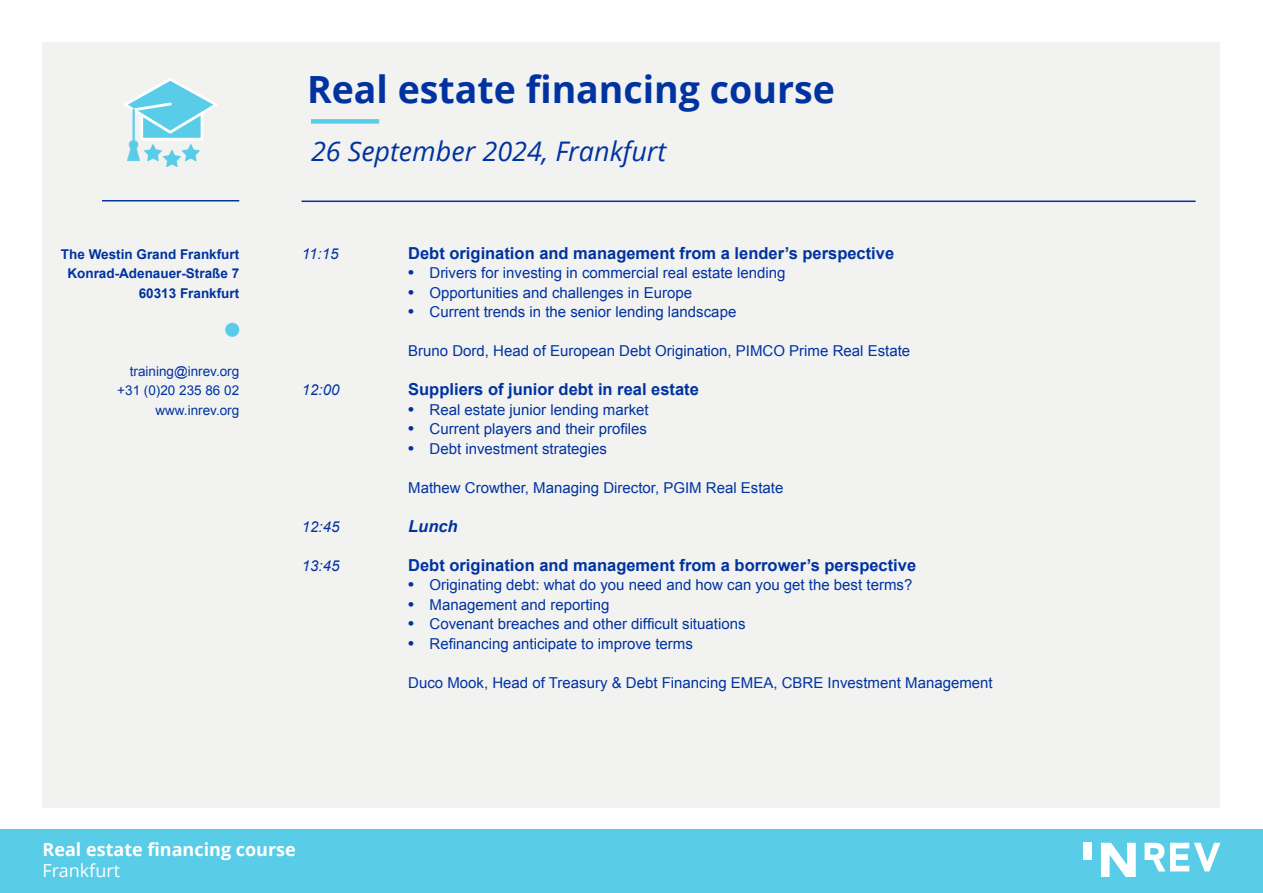
<style>
.page{position:relative;width:1263px;height:893px;background:#fff}
.page>*{position:absolute;margin:0;border:0;box-sizing:border-box;transform-origin:0 0}
.t1{font:700 37.5px "Open Sans";color:#0033a0}
.t2{font:italic 27px "Open Sans";color:#0033a0}
.t3{font:700 18px "Open Sans";color:#fff}
.t4{font:18px "Open Sans";color:#fff}
.t5{font:700 16.5px "Arial";color:#0033a0}
.t6{font:italic 700 16.5px "Arial";color:#0033a0}
.t7{font:15px "Arial";color:#0033a0}
.t8{font:italic 15px "Arial";color:#0033a0}
.t9{font:700 13.5px/19.5px "Arial";color:#0033a0;text-align:right}
.t10{font:13.5px "Arial";color:#0033a0}
.s1{font-weight:700;font-size:16.5px}
</style>
<div class="page">
<div style="left:0;top:829px;width:1263px;height:64px;background:#59cce8"></div>
<div style="left:1083px;top:843px;width:9px;height:17px;background:#fff"></div>
<svg style="left:1101px;top:843px;width:35px;height:34px"></svg>
<svg style="left:1144px;top:843px;width:76px;height:28px"></svg>
<div style="left:43px;top:43px;width:1177px;height:765px;background:#f2f2f1"></div>
<div style="left:311px;top:119px;width:68px;height:5px;background:#59cce8"></div>
<hr style="left:301px;top:201px;width:895px;height:1px;background:#0033a0">
<hr style="left:102px;top:200px;width:137px;height:1px;background:#0033a0">
<div style="left:225px;top:323px;width:14px;height:14px;background:#59cce8;border-radius:50%"></div>
<svg style="left:124px;top:78px;width:93px;height:89px"></svg>
<hr style="left:132px;top:109px;width:3px;height:32px;background:#6bcfeb">
<p class="t9" style="left:61px;top:245px;width:180px">The Westin Grand Frankfurt<br>Konrad-Adenauer-Straße 7<br>60313 Frankfurt</p>
<p class="t10" style="left:130px;top:362px;width:111px">training@inrev.org</p>
<p class="t10" style="left:117px;top:382px;width:123px">+31 (0)20 235 86 02</p>
<p class="t10" style="left:155px;top:401px;width:85px">www.inrev.org</p>
<p class="t1" style="left:307px;top:63px;width:529px">Real estate financing course</p>
<p class="t2" style="left:311px;top:133px;width:357px">26 September 2024, Frankfurt</p>
<p class="t8" style="left:302px;top:244px;width:38px">11:15</p>
<p class="t5" style="left:408px;top:242px;width:487px">Debt origination and management from a lender’s perspective</p>
<p class="t7" style="left:408px;top:263px;width:379px"><span class="s1">•</span> Drivers for investing in commercial real estate lending</p>
<p class="t7" style="left:408px;top:283px;width:285px"><span class="s1">•</span> Opportunities and challenges in Europe</p>
<p class="t7" style="left:408px;top:302px;width:330px"><span class="s1">•</span> Current trends in the senior lending landscape</p>
<p class="t7" style="left:408px;top:341px;width:503px">Bruno Dord, Head of European Debt Origination, PIMCO Prime Real Estate</p>
<p class="t8" style="left:302px;top:380px;width:39px">12:00</p>
<p class="t5" style="left:408px;top:379px;width:292px">Suppliers of junior debt in real estate</p>
<p class="t7" style="left:408px;top:400px;width:242px"><span class="s1">•</span> Real estate junior lending market</p>
<p class="t7" style="left:408px;top:419px;width:240px"><span class="s1">•</span> Current players and their profiles</p>
<p class="t7" style="left:408px;top:439px;width:200px"><span class="s1">•</span> Debt investment strategies</p>
<p class="t7" style="left:408px;top:478px;width:377px">Mathew Crowther, Managing Director, PGIM Real Estate</p>
<p class="t8" style="left:302px;top:517px;width:39px">12:45</p>
<p class="t6" style="left:408px;top:515px;width:51px">Lunch</p>
<p class="t8" style="left:302px;top:556px;width:39px">13:45</p>
<p class="t5" style="left:408px;top:554px;width:509px">Debt origination and management from a borrower’s perspective</p>
<p class="t7" style="left:408px;top:575px;width:506px"><span class="s1">•</span> Originating debt: what do you need and how can you get the best terms?</p>
<p class="t7" style="left:408px;top:595px;width:203px"><span class="s1">•</span> Management and reporting</p>
<p class="t7" style="left:408px;top:614px;width:339px"><span class="s1">•</span> Covenant breaches and other difficult situations</p>
<p class="t7" style="left:408px;top:634px;width:286px"><span class="s1">•</span> Refinancing anticipate to improve terms</p>
<p class="t7" style="left:408px;top:673px;width:586px">Duco Mook, Head of Treasury &amp; Debt Financing EMEA, CBRE Investment Management</p>
<p class="t3" style="left:43px;top:836px;width:255px">Real estate financing course</p>
<p class="t4" style="left:43px;top:858px;width:79px">Frankfurt</p>
</div>
